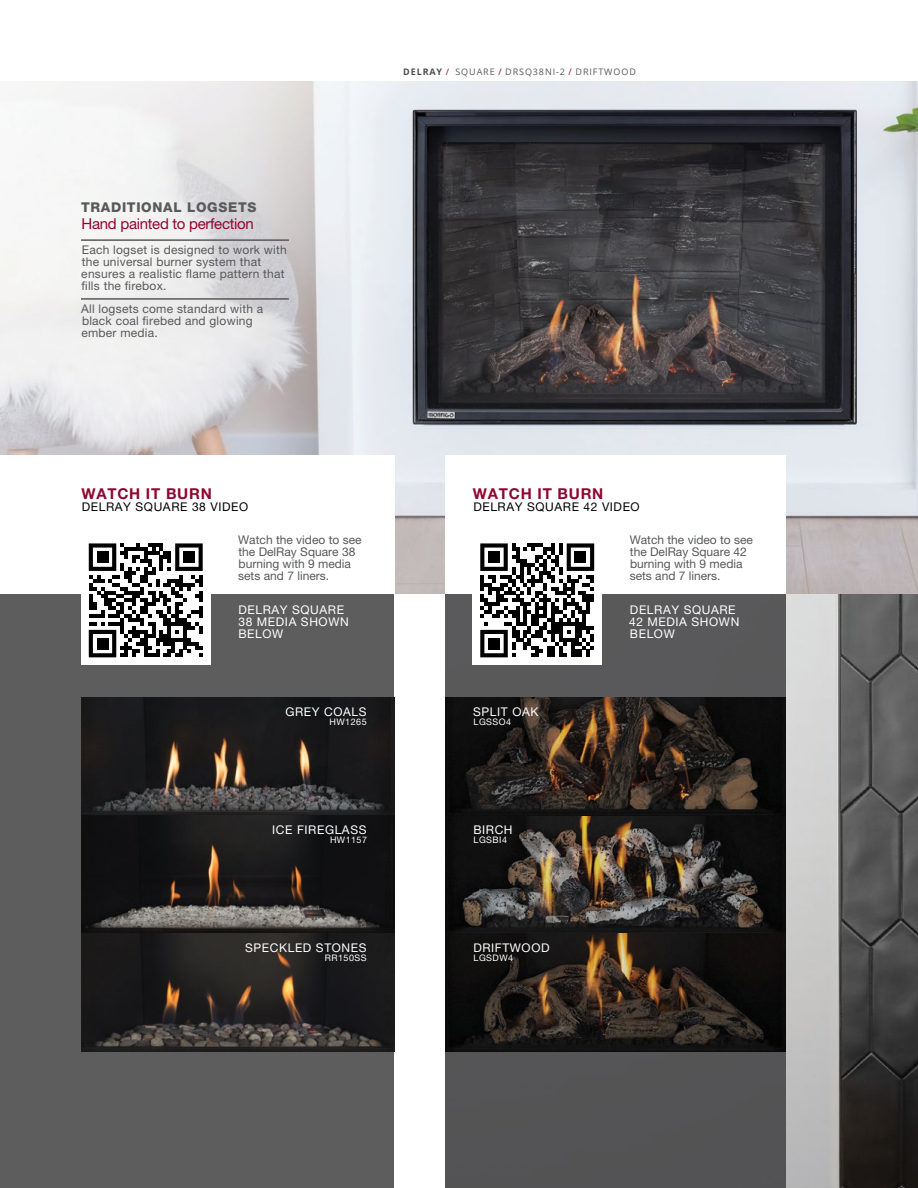
<style>
.page{position:relative;width:918px;height:1188px;background:#fff}
.page>*{position:absolute;margin:0;border:0;box-sizing:border-box;transform-origin:0 0}
.t1{font:15px "Helvetica Neue LT Pro";letter-spacing:-.02em;color:#91062f}
.t2{font:700 15px "Helvetica Neue LT Pro";letter-spacing:.05em;color:#91062f}
.t3{font:800 13.5px "Helvetica Neue LT Pro";letter-spacing:.05em;color:#58595b}
.t4{font:12px/12px "Helvetica Neue LT Pro";letter-spacing:.02em;color:#58595b}
.t5{font:12px/12px "Helvetica Neue LT Pro";color:#58595b}
.t6{font:12px/12px "Helvetica Neue LT Pro";letter-spacing:.05em;color:#fff}
.t7{font:12px "Helvetica Neue LT Pro";letter-spacing:.05em;color:#000}
.t8{font:9px "Helvetica Neue LT Pro";letter-spacing:.05em;color:#fff}
.t9{font:9px "Open Sans";letter-spacing:.1em;color:#58595b}
.s1{font-weight:700;color:#4d4d4f}
.s2{color:#91062f}
</style>
<div class="page">
<img style="left:786px;top:594px;width:132px;height:594px">
<img style="left:0;top:81px;width:918px;height:513px">
<div style="left:446px;top:456px;width:340px;height:732px;background:#555455"></div>
<div style="left:446px;top:456px;width:340px;height:138px;background:#fff"></div>
<div style="left:0;top:456px;width:394px;height:732px;background:#5e5d5e"></div>
<img style="left:81px;top:698px;width:313px;height:353px">
<img style="left:446px;top:698px;width:340px;height:353px">
<div style="left:0;top:456px;width:394px;height:138px;background:#fff"></div>
<div style="left:472px;top:536px;width:130px;height:129px;background:#fff"></div>
<svg style="left:480px;top:543px;width:114px;height:114px"></svg>
<div style="left:488px;top:551px;width:12px;height:12px;background:#000"></div>
<div style="left:575px;top:551px;width:11px;height:12px;background:#000"></div>
<div style="left:488px;top:638px;width:12px;height:12px;background:#000"></div>
<div style="left:81px;top:536px;width:130px;height:129px;background:#fff"></div>
<svg style="left:89px;top:543px;width:114px;height:114px"></svg>
<div style="left:97px;top:551px;width:11px;height:12px;background:#000"></div>
<div style="left:183px;top:551px;width:12px;height:12px;background:#000"></div>
<div style="left:97px;top:638px;width:11px;height:12px;background:#000"></div>
<hr style="left:81px;top:239px;width:208px;height:2px;background:#58595b">
<hr style="left:81px;top:298px;width:208px;height:2px;background:#58595b">
<p class="t3" style="left:81px;top:199px;width:177px">TRADITIONAL LOGSETS</p>
<p class="t1" style="left:82px;top:215px;width:174px">Hand painted to perfection</p>
<p class="t4" style="left:81px;top:244px;width:207px">Each logset is designed to work with the universal burner system that ensures a realistic flame pattern that fills the firebox.</p>
<p class="t4" style="left:81px;top:303px;width:184px">All logsets come standard with a black coal firebed and glowing ember media.</p>
<p class="t9" style="left:403px;top:65px;width:234px"><span class="s1">DELRAY</span> <span class="s2">/</span> SQUARE <span class="s2">/</span> DRSQ38NI-2 <span class="s2">/</span> DRIFTWOOD</p>
<p class="t2" style="left:81px;top:484px;width:132px">WATCH IT BURN</p>
<p class="t7" style="left:82px;top:499px;width:168px">DELRAY SQUARE 38 VIDEO</p>
<p class="t5" style="left:238px;top:534px;width:125px">Watch the video to see the DelRay Square 38 burning with 9 media sets and 7 liners.</p>
<p class="t5" style="left:630px;top:534px;width:125px">Watch the video to see the DelRay Square 42 burning with 9 media sets and 7 liners.</p>
<p class="t2" style="left:473px;top:484px;width:132px">WATCH IT BURN</p>
<p class="t7" style="left:473px;top:499px;width:168px">DELRAY SQUARE 42 VIDEO</p>
<p class="t6" style="left:238px;top:604px;width:112px">DELRAY SQUARE<br>38 MEDIA SHOWN<br>BELOW</p>
<p class="t6" style="left:629px;top:604px;width:112px">DELRAY SQUARE<br>42 MEDIA SHOWN<br>BELOW</p>
<p class="t6" style="left:285px;top:706px;width:83px">GREY COALS</p>
<p class="t8" style="left:330px;top:717px;width:39px">HW1265</p>
<p class="t6" style="left:473px;top:706px;width:67px">SPLIT OAK</p>
<p class="t8" style="left:474px;top:717px;width:39px">LGSSO4</p>
<p class="t6" style="left:272px;top:823px;width:96px">ICE FIREGLASS</p>
<p class="t8" style="left:330px;top:834px;width:39px">HW1157</p>
<p class="t6" style="left:473px;top:823px;width:41px">BIRCH</p>
<p class="t8" style="left:474px;top:834px;width:35px">LGSBI4</p>
<p class="t6" style="left:245px;top:941px;width:123px">SPECKLED STONES</p>
<p class="t8" style="left:325px;top:952px;width:43px">RR150SS</p>
<p class="t6" style="left:473px;top:941px;width:78px">DRIFTWOOD</p>
<p class="t8" style="left:474px;top:952px;width:41px">LGSDW4</p>
</div>
